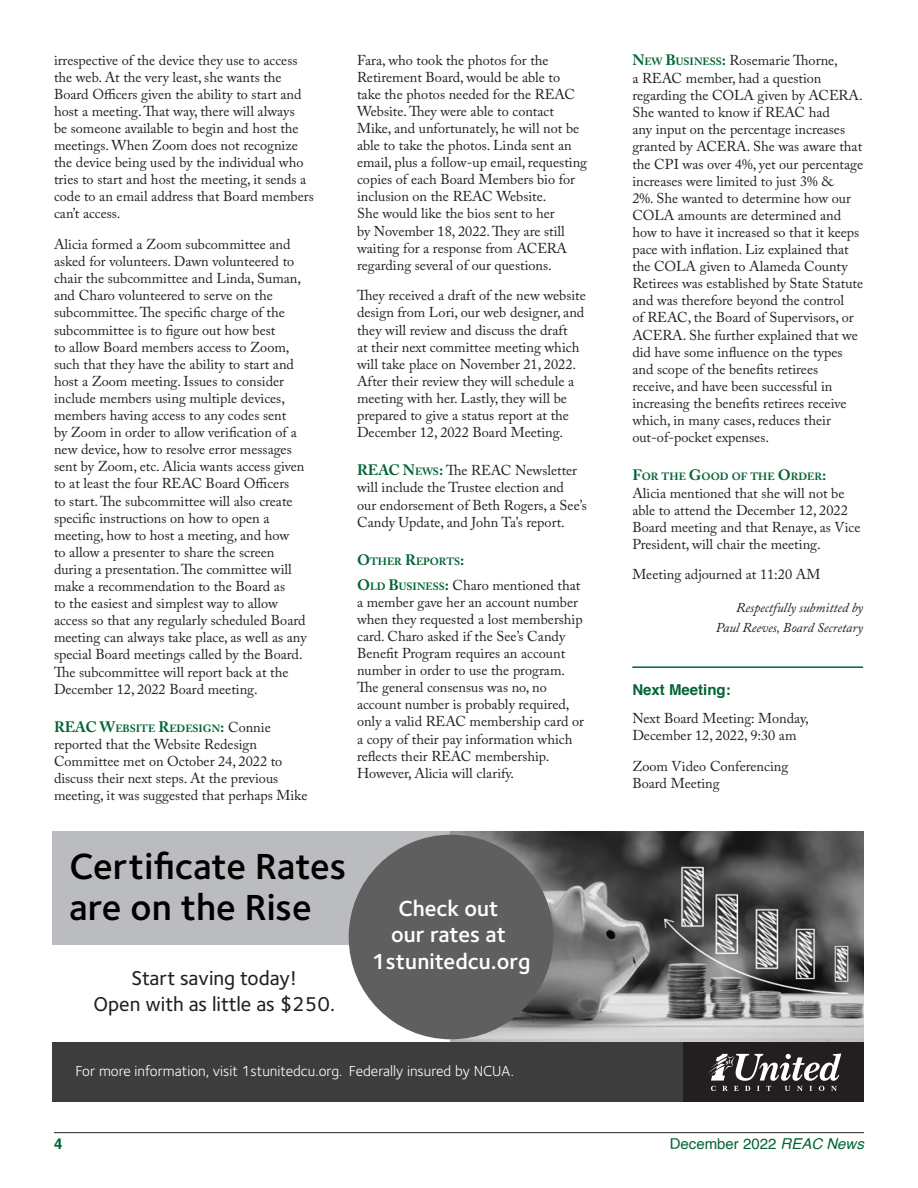
<style>
.page{position:relative;width:918px;height:1188px;background:#fff}
.page>*{position:absolute;margin:0;border:0;box-sizing:border-box;transform-origin:0 0}
.t1{font:600 37.5px/41.4px "Foundry Sterling";color:#000}
.t2{font:600 22.5px/26.2px "Foundry Sterling";color:#fff;text-align:center}
.t3{font:500 20.7px/26.2px "Foundry Sterling";color:#231f20;text-align:center}
.t4{font:15px "Foundry Sterling";color:#fff}
.t5{font:15px "Helvetica";color:#026435}
.Header_with_line{font:700 15px "Helvetica";color:#026435}
.Minutes_subheads{font:14.25px/17.1px "Adobe Caslon Pro";color:#231f20}
.respectfully_submitt{font:italic 13.5px/19.5px "Adobe Caslon Pro";color:#231f20;text-align:right}
.Minutes_subheads-2{font:700 10.5px "Adobe Caslon Pro";color:#026435}
.s1{font-size:15px}
.s2{font-weight:400;font-size:14.25px;color:#231f20}
.s3{font-weight:700;font-size:15px;color:#026435}
.s4{font-weight:700;font-size:10.5px;color:#026435}
.s5{font-style:italic}
</style>
<div class="page">
<hr style="left:54px;top:1132px;width:810px;height:1px;background:#231f20">
<hr style="left:632px;top:666px;width:231px;height:2px;background:#026435">
<div style="left:52px;top:831px;width:812px;height:114px;background:#bbbcbf"></div>
<div style="left:52px;top:1042px;width:812px;height:60px;background:#3d3d3e"></div>
<div style="left:684px;top:1042px;width:180px;height:60px;background:#231f20"></div>
<svg style="left:707px;top:1054px;width:134px;height:37px"></svg>
<img style="left:450px;top:831px;width:414px;height:210px">
<div style="left:349px;top:835px;width:204px;height:204px;background:#5f5f5f;border-radius:50%"></div>
<p class="Minutes_subheads" style="left:54px;top:51px;width:261px">irrespective of the device they use to access the web. At the very least, she wants the Board Officers given the ability to start and host a meeting. That way, there will always<br>be someone available to begin and host the meetings. When Zoom does not recognize the device being used by the individual who tries to start and host the meeting, it sends a code to an email address that Board members can’t access.</p>
<p class="Minutes_subheads" style="left:54px;top:236px;width:254px">Alicia formed a Zoom subcommittee and asked for volunteers. Dawn volunteered to chair the subcommittee and Linda, Suman, and Charo volunteered to serve on the subcommittee. The specific charge of the subcommittee is to figure out how best<br>to allow Board members access to Zoom, such that they have the ability to start and host a Zoom meeting. Issues to consider include members using multiple devices, members having access to any codes sent<br>by Zoom in order to allow verification of a new device, how to resolve error messages sent by Zoom, etc. Alicia wants access given to at least the four REAC Board Officers<br>to start. The subcommittee will also create specific instructions on how to open a meeting, how to host a meeting, and how<br>to allow a presenter to share the screen during a presentation. The committee will make a recommendation to the Board as<br>to the easiest and simplest way to allow access so that any regularly scheduled Board meeting can always take place, as well as any special Board meetings called by the Board.<br>The subcommittee will report back at the December 12, 2022 Board meeting.</p>
<p class="Minutes_subheads-2" style="left:54px;top:722px;width:218px"><span class="s1">REAC W</span>EB SITE <span class="s1">R</span>EDESIGN<span class="s1">:</span> <span class="s2">Connie</span></p>
<p class="Minutes_subheads" style="left:54px;top:736px;width:255px">reported that the Website Redesign Committee met on October 24, 2022 to discuss their next steps. At the previous meeting, it was suggested that perhaps Mike</p>
<p class="Minutes_subheads" style="left:357px;top:51px;width:232px">Fara, who took the photos for the Retirement Board, would be able to take the photos needed for the REAC Website. They were able to contact Mike, and unfortunately, he will not be able to take the photos. Linda sent an email, plus a follow-up email, requesting copies of each Board Members bio for inclusion on the REAC Website.<br>She would like the bios sent to her<br>by November 18, 2022. They are still waiting for a response from ACERA regarding several of our questions.</p>
<p class="Minutes_subheads" style="left:357px;top:287px;width:230px">They received a draft of the new website design from Lori, our web designer, and they will review and discuss the draft<br>at their next committee meeting which will take place on November 21, 2022.<br>After their review they will schedule a meeting with her. Lastly, they will be prepared to give a status report at the December 12, 2022 Board Meeting.</p>
<p class="Minutes_subheads" style="left:357px;top:462px;width:231px"><span class="s3">REAC N</span><span class="s4">EWS</span><span class="s3">:</span> The REAC Newsletter will include the Trustee election and<br>our endorsement of Beth Rogers, a See’s Candy Update, and John Ta’s report.</p>
<p class="Minutes_subheads-2" style="left:357px;top:555px;width:30px"><span class="s1">O</span>THER</p>
<p class="Minutes_subheads-2" style="left:405px;top:555px;width:61px"><span class="s1">R</span>EPORTS<span class="s1">:</span></p>
<p class="Minutes_subheads" style="left:357px;top:576px;width:229px"><span class="s3">O</span><span class="s4">LD</span> <span class="s3">B</span><span class="s4">USINESS</span><span class="s3">:</span> Charo mentioned that a member gave her an account number when they requested a lost membership card. Charo asked if the See’s Candy Benefit Program requires an account number in order to use the program.<br>The general consensus was no, no account number is probably required, only a valid REAC membership card or a copy of their pay information which reflects their REAC membership.<br>However, Alicia will clarify.</p>
<p class="t1" style="left:69px;top:847px;width:279px">Certificate Rates are on the Rise</p>
<p class="t3" style="left:93px;top:965px;width:243px">Start saving today!<br>Open with as little as $250.</p>
<p class="t2" style="left:372px;top:896px;width:160px">Check out<br>our rates at<br>1stunitedcu.org</p>
<p class="t4" style="left:76px;top:1062px;width:440px">For more information, visit 1stunitedcu.org. Federally insured by NCUA.</p>
<p class="Minutes_subheads" style="left:632px;top:52px;width:232px"><span class="s3">N</span><span class="s4">EW</span> <span class="s3">B</span><span class="s4">USINESS</span><span class="s3">:</span> Rosemarie Thorne,<br>a REAC member, had a question regarding the COLA given by ACERA.<br>She wanted to know if REAC had<br>any input on the percentage increases granted by ACERA. She was aware that the CPI was over 4%, yet our percentage increases were limited to just 3% &amp;<br>2%. She wanted to determine how our COLA amounts are determined and how to have it increased so that it keeps pace with inflation. Liz explained that the COLA given to Alameda County Retirees was established by State Statute and was therefore beyond the control<br>of REAC, the Board of Supervisors, or ACERA. She further explained that we did have some influence on the types and scope of the benefits retirees receive, and have been successful in increasing the benefits retirees receive which, in many cases, reduces their out-of-pocket expenses.</p>
<p class="Minutes_subheads-2" style="left:632px;top:471px;width:195px"><span class="s1">F</span>OR THE <span class="s1">G</span>OOD OF THE <span class="s1">O</span>RDER<span class="s1">:</span></p>
<p class="Minutes_subheads" style="left:632px;top:484px;width:230px">Alicia mentioned that she will not be able to attend the December 12, 2022<br>Board meeting and that Renaye, as Vice President, will chair the meeting.</p>
<p class="Minutes_subheads" style="left:632px;top:566px;width:190px">Meeting adjourned at 11:20 AM</p>
<p class="respectfully_submitt" style="left:716px;top:598px;width:149px">Respectfully submitted by<br>Paul Reeves, Board Secretary</p>
<p class="Header_with_line" style="left:632px;top:678px;width:100px">Next Meeting:</p>
<p class="Minutes_subheads" style="left:632px;top:709px;width:178px">Next Board Meeting: Monday,<br>December 12, 2022, 9:30 am</p>
<p class="Minutes_subheads" style="left:632px;top:757px;width:157px">Zoom Video Conferencing<br>Board Meeting</p>
<p class="Header_with_line" style="left:54px;top:1132px;width:10px">4</p>
<p class="t5" style="left:670px;top:1132px;width:196px">December 2022 <span class="s5">REAC News</span></p>
</div>
